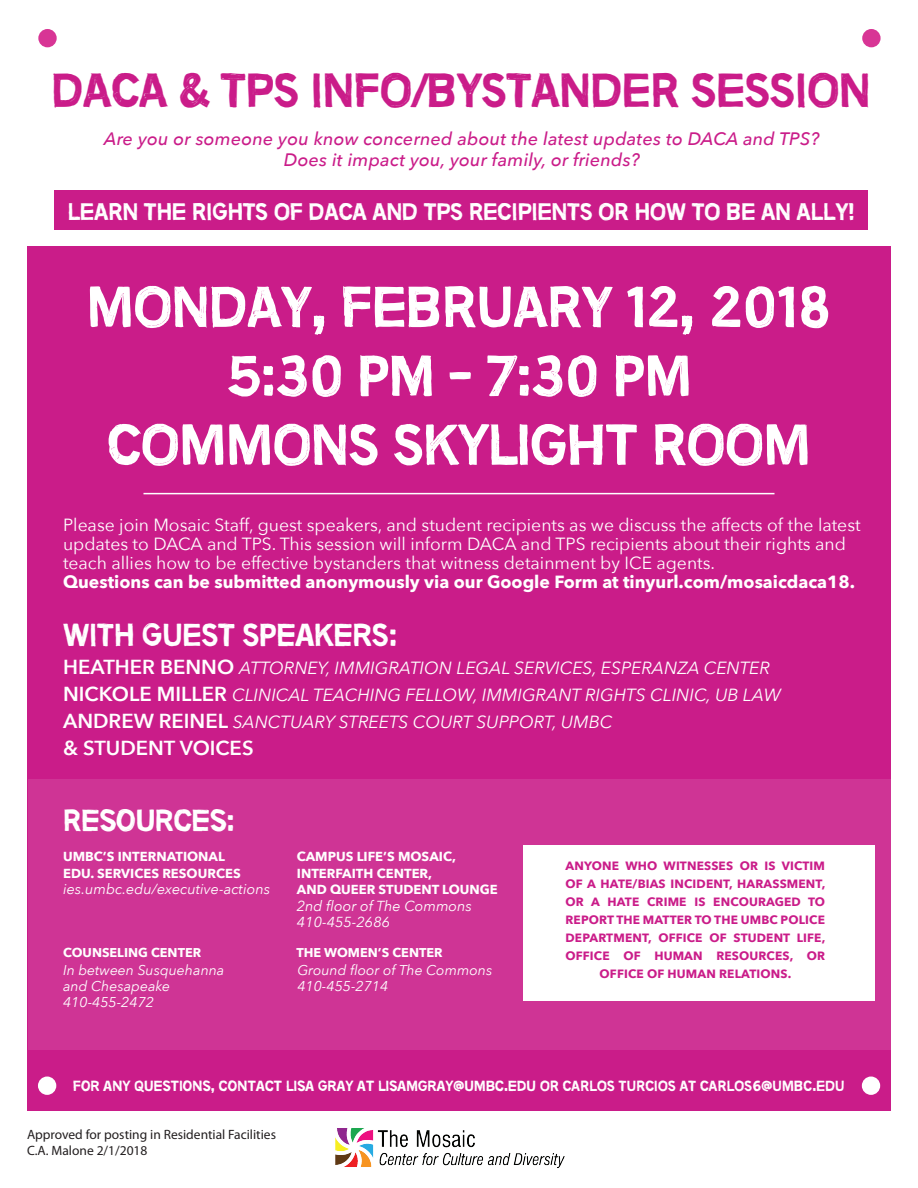
<style>
.page{position:relative;width:918px;height:1188px;background:#fff}
.page>*{position:absolute;margin:0;border:0;box-sizing:border-box;transform-origin:0 0}
.t1{font:57.75px/68.8px "No more lies";color:#fff;text-align:center}
.t2{font:48px "No more lies";color:#ca1c89}
.t3{font:31.8px "No more lies";color:#fff}
.t4{font:30.6px "No more lies";color:#fff}
.t5{font:24px "No more lies";color:#fff}
.t6{font:600 20.25px "Avenir Next";color:#fff}
.t7{font:italic 500 18px/21px "Avenir Next";letter-spacing:.01em;color:#ca1c89;text-align:center}
.t8{font:17.55px/19.2px "Avenir Next";color:#fff}
.t9{font:italic 17.55px/27px "Avenir Next";color:#fff}
.t10{font:700 17.55px "Avenir Next";color:#fff}
.t11{font:14.7px "No more lies";letter-spacing:.01em;color:#fff}
.t12{font:italic 14.55px/16.4px "Avenir Next";color:#fff}
.t13{font:italic 14.1px/15.9px "Avenir Next";color:#fff}
.t14{font:13.5px/16.2px "Myriad Pro";color:#231f20}
.t15{font:700 13.05px/16.4px "Avenir Next";color:#fff}
.t16{font:700 12.75px "Avenir Next";color:#fff}
.t17{font:700 12px/18px "Avenir Next";letter-spacing:.01em;color:#ca1c89;text-align:center}
.s1{font-weight:600;font-style:normal;font-size:20.25px}
</style>
<div class="page">
<div style="left:27px;top:247px;width:864px;height:864px;background:#ca1c89"></div>
<div style="left:38px;top:29px;width:19px;height:18px;background:#d83595;border-radius:50%"></div>
<div style="left:862px;top:29px;width:19px;height:18px;background:#d83595;border-radius:50%"></div>
<div style="left:55px;top:190px;width:813px;height:40px;background:#ca1c89"></div>
<div style="left:28px;top:780px;width:864px;height:270px;background:#cf3495"></div>
<div style="left:38px;top:1077px;width:18px;height:18px;background:#fff;border-radius:50%"></div>
<div style="left:862px;top:1077px;width:18px;height:18px;background:#fff;border-radius:50%"></div>
<div style="left:524px;top:845px;width:351px;height:155px;background:#fff"></div>
<hr style="left:143px;top:493px;width:632px;height:1px;background:#fff">
<img style="left:335px;top:1128px;width:230px;height:40px">
<h2 class="t2" style="left:52px;top:63px;width:820px">DACA &amp; TPS INFO/BYSTANDER SESSION</h2>
<p class="t7" style="left:104px;top:127px;width:717px">Are you or someone you know concerned about the latest updates to DACA and TPS?<br>Does it impact you, your family, or friends?</p>
<h3 class="t5" style="left:68px;top:198px;width:789px">LEARN THE RIGHTS OF DACA AND TPS RECIPIENTS OR HOW TO BE AN ALLY!</h3>
<h1 class="t1" style="left:87px;top:275px;width:745px">MONDAY, FEBRUARY 12, 2018<br>5:30 PM - 7:30 PM<br>COMMONS SKYLIGHT ROOM</h1>
<p class="t8" style="left:63px;top:514px;width:799px">Please join Mosaic Staff, guest speakers, and student recipients as we discuss the affects of the latest updates to DACA and TPS. This session will inform DACA and TPS recipients about their rights and teach allies how to be effective bystanders that witness detainment by ICE agents.</p>
<p class="t10" style="left:63px;top:567px;width:794px">Questions can be submitted anonymously via our Google Form at tinyurl.com/mosaicdaca18.</p>
<h3 class="t3" style="left:63px;top:617px;width:336px">WITH GUEST SPEAKERS:</h3>
<p class="t9" style="left:63px;top:653px;width:719px"><span class="s1">HEATHER BENNO</span> ATTORNEY, IMMIGRATION LEGAL SERVICES, ESPERANZA CENTER<br><span class="s1">NICKOLE MILLER</span> CLINICAL TEACHING FELLOW, IMMIGRANT RIGHTS CLINIC, UB LAW<br><span class="s1">ANDREW REINEL</span> SANCTUARY STREETS COURT SUPPORT, UMBC</p>
<p class="t6" style="left:63px;top:730px;width:192px">&amp; STUDENT VOICES</p>
<h3 class="t4" style="left:63px;top:803px;width:173px">RESOURCES:</h3>
<p class="t15" style="left:63px;top:848px;width:179px">UMBC’S INTERNATIONAL<br>EDU. SERVICES RESOURCES</p>
<p class="t12" style="left:63px;top:880px;width:209px">ies.umbc.edu/executive-actions</p>
<p class="t16" style="left:63px;top:942px;width:140px">COUNSELING CENTER</p>
<p class="t13" style="left:63px;top:962px;width:163px">In between Susquehanna and Chesapeake<br>410-455-2472</p>
<p class="t15" style="left:297px;top:848px;width:202px">CAMPUS LIFE’S MOSAIC,<br>INTERFAITH CENTER,<br>AND QUEER STUDENT LOUNGE</p>
<p class="t12" style="left:297px;top:897px;width:177px">2nd floor of The Commons<br>410-455-2686</p>
<p class="t16" style="left:296px;top:942px;width:148px">THE WOMEN’S CENTER</p>
<p class="t13" style="left:297px;top:962px;width:196px">Ground floor of The Commons<br>410-455-2714</p>
<p class="t17" style="left:566px;top:857px;width:261px">ANYONE WHO WITNESSES OR IS VICTIM<br>OF A HATE/BIAS INCIDENT, HARASSMENT,<br>OR A HATE CRIME IS ENCOURAGED TO<br>REPORT THE MATTER TO THE UMBC POLICE<br>DEPARTMENT, OFFICE OF STUDENT LIFE,<br>OFFICE OF HUMAN RESOURCES, OR<br>OFFICE OF HUMAN RELATIONS.</p>
<p class="t11" style="left:73px;top:1077px;width:773px">FOR ANY QUESTIONS, CONTACT LISA GRAY AT LISAMGRAY@UMBC.EDU OR CARLOS TURCIOS AT CARLOS6@UMBC.EDU</p>
<p class="t14" style="left:27px;top:1126px;width:251px">Approved for posting in Residential Facilities<br>C.A. Malone 2/1/2018</p>
</div>
